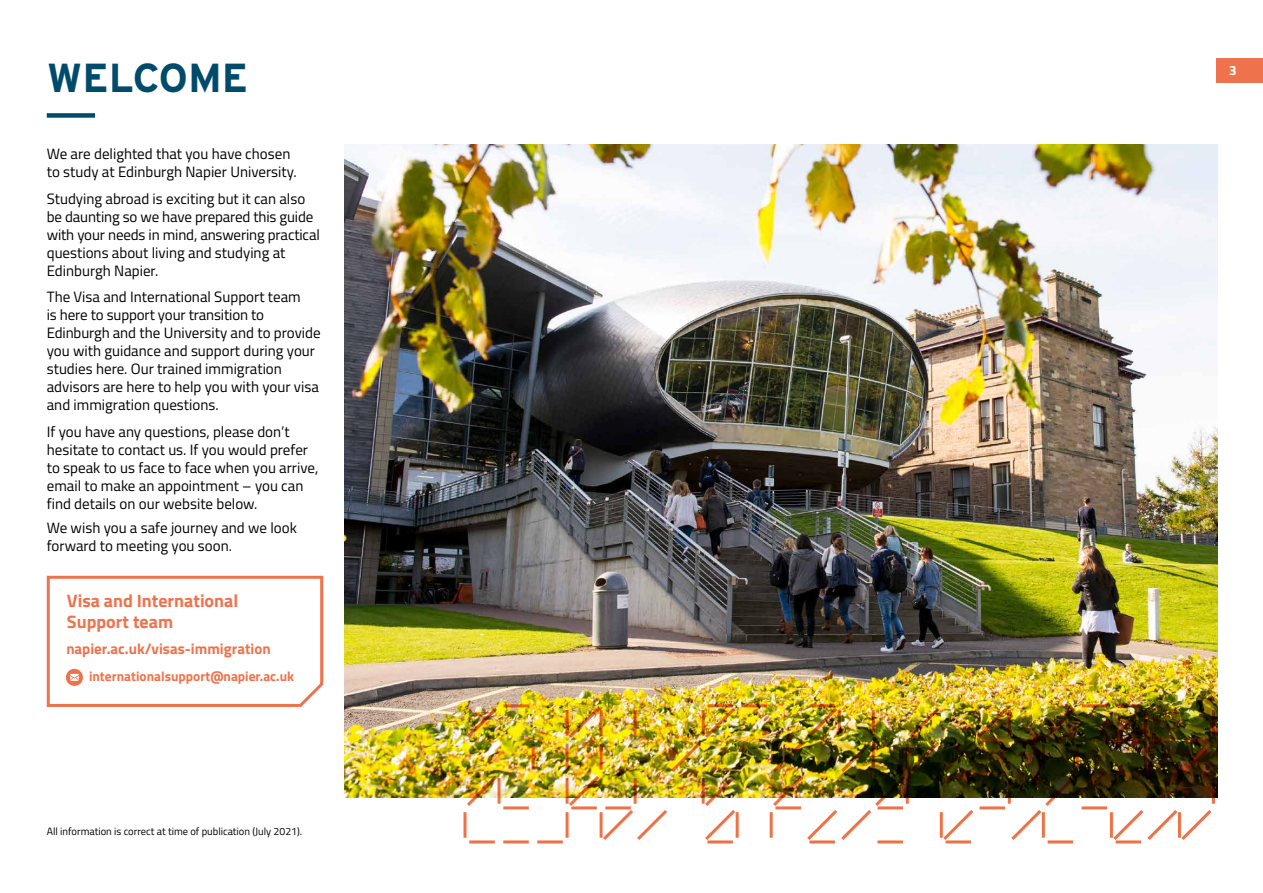
<style>
.page{position:relative;width:1263px;height:893px;background:#fff}
.page>*{position:absolute;margin:0;border:0;box-sizing:border-box;transform-origin:0 0}
.t1{font:700 40.5px "Interstate";color:#004b6b}
.t2{font:700 18px/21.6px "Titillium";color:#ee734d}
.t3{font:15px/18px "Titillium";color:#000}
.t4{font:700 15px "Titillium";color:#ee734d}
.t5{font:700 13.5px "Titillium";color:#ee734d}
.t6{font:700 13.5px "Titillium";color:#fff}
.t7{font:10.5px "Titillium";color:#000}
</style>
<div class="page">
<div style="left:1216px;top:58px;width:47px;height:25px;background:#ee734d"></div>
<div style="left:47px;top:113px;width:48px;height:5px;background:#004b6c"></div>
<svg style="left:46px;top:575px;width:278px;height:132px"></svg>
<img style="left:344px;top:145px;width:873px;height:653px">
<img style="left:462px;top:703px;width:754px;height:135px">
<img style="left:468px;top:737px;width:747px;height:107px">
<h1 class="t1" style="left:47px;top:53px;width:203px">WELCOME</h1>
<p class="t3" style="left:47px;top:144px;width:251px">We are delighted that you have chosen to study at Edinburgh Napier University.</p>
<p class="t3" style="left:47px;top:189px;width:275px">Studying abroad is exciting but it can also be daunting so we have prepared this guide with your needs in mind, answering practical questions about living and studying at Edinburgh Napier.</p>
<p class="t3" style="left:47px;top:287px;width:275px">The Visa and International Support team<br>is here to support your transition to Edinburgh and the University and to provide you with guidance and support during your studies here. Our trained immigration advisors are here to help you with your visa and immigration questions.</p>
<p class="t3" style="left:47px;top:422px;width:273px">If you have any questions, please don’t hesitate to contact us. If you would prefer to speak to us face to face when you arrive, email to make an appointment – you can find details on our website below.</p>
<p class="t3" style="left:47px;top:518px;width:252px">We wish you a safe journey and we look forward to meeting you soon.</p>
<p class="t2" style="left:67px;top:589px;width:173px">Visa and International<br>Support team</p>
<p class="t4" style="left:66px;top:637px;width:206px">napier.ac.uk/visas-immigration</p>
<p class="t5" style="left:89px;top:666px;width:207px">internationalsupport@napier.ac.uk</p>
<p class="t7" style="left:47px;top:823px;width:257px">All information is correct at time of publication (July 2021).</p>
<p class="t6" style="left:1229px;top:60px;width:9px">3</p>
</div>
